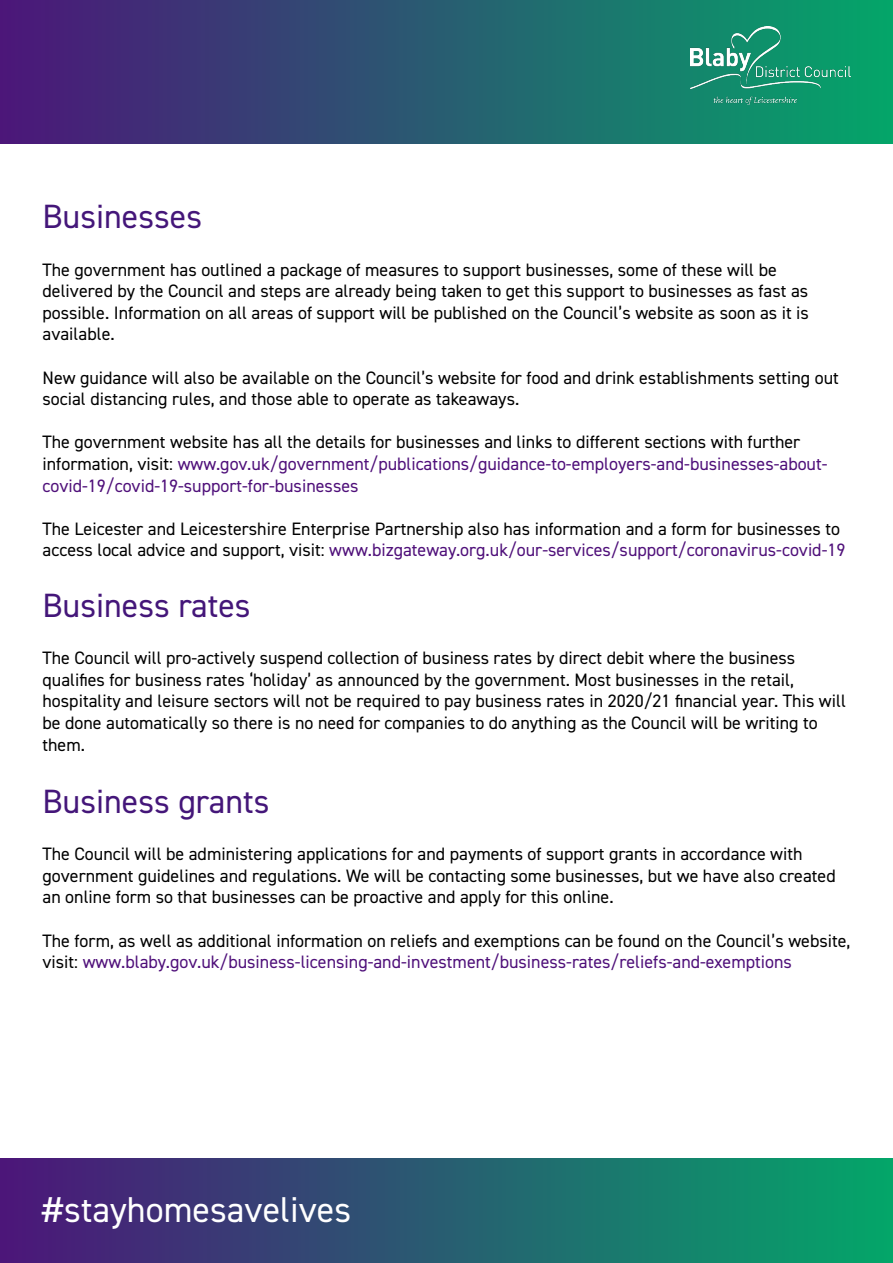
<style>
.page{position:relative;width:893px;height:1263px;background:#fff}
.page>*{position:absolute;margin:0;border:0;box-sizing:border-box;transform-origin:0 0}
.t1{font:36px "DIN2014";color:#fff}
.t2{font:33.75px "DIN2014";color:#441679}
.t3{font:18px/21.6px "DIN2014";color:#000}
.t4{font:18px/21.6px "DIN2014";color:#4f107a}
.s1{color:#000}
.s2{color:#4f107a}
</style>
<div class="page">
<div style="left:0;top:1159px;width:893px;height:104px;background:linear-gradient(to right,#4c1579,#03a669)"></div>
<div style="left:0;top:0;width:893px;height:143px;background:linear-gradient(to right,#4c1679,#04a669)"></div>
<img style="left:690px;top:26px;width:160px;height:78px">
<p class="t2" style="left:43px;top:195px;width:161px">Businesses</p>
<p class="t3" style="left:43px;top:258px;width:768px">The government has outlined a package of measures to support businesses, some of these will be delivered by the Council and steps are already being taken to get this support to businesses as fast as possible. Information on all areas of support will be published on the Council’s website as soon as it is available.</p>
<p class="t3" style="left:43px;top:366px;width:798px">New guidance will also be available on the Council’s website for food and drink establishments setting out social distancing rules, and those able to operate as takeaways.</p>
<p class="t4" style="left:43px;top:431px;width:786px"><span class="s1">The government website has all the details for businesses and links to different sections with further information, visit:</span> www.gov.uk/government/publications/guidance-to-employers-and-businesses-about&shy;covid-19/covid-19-support-for-businesses</p>
<p class="t3" style="left:43px;top:517px;width:804px">The Leicester and Leicestershire Enterprise Partnership also has information and a form for businesses to access local advice and support, visit: <span class="s2">www.bizgateway.org.uk/our-services/support/coronavirus-covid-19</span></p>
<p class="t2" style="left:43px;top:584px;width:210px">Business rates</p>
<p class="t3" style="left:43px;top:647px;width:805px">The Council will pro-actively suspend collection of business rates by direct debit where the business qualifes for business rates ‘holiday’ as announced by the government. Most businesses in the retail, hospitality and leisure sectors will not be required to pay business rates in 2020/21 fnancial year. This will be done automatically so there is no need for companies to do anything as the Council will be writing to them.</p>
<p class="t2" style="left:43px;top:780px;width:229px">Business grants</p>
<p class="t3" style="left:43px;top:843px;width:795px">The Council will be administering applications for and payments of support grants in accordance with government guidelines and regulations. We will be contacting some businesses, but we have also created an online form so that businesses can be proactive and apply for this online.</p>
<p class="t3" style="left:43px;top:929px;width:809px">The form, as well as additional information on reliefs and exemptions can be found on the Council’s website, visit: <span class="s2">www.blaby.gov.uk/business-licensing-and-investment/business-rates/reliefs-and-exemptions</span></p>
<p class="t1" style="left:43px;top:1187px;width:310px">#stayhomesavelives</p>
</div>
